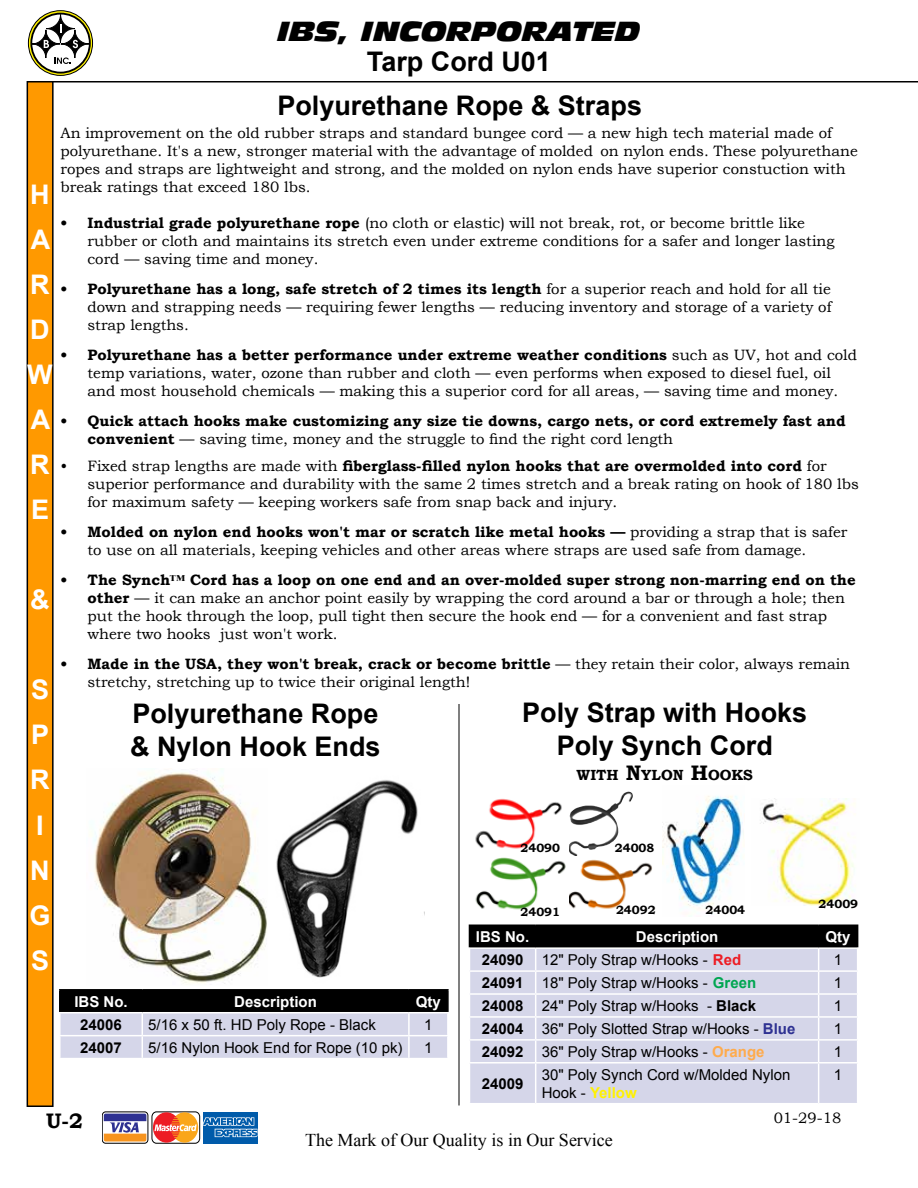
<style>
.page{position:relative;width:918px;height:1188px;background:#fff}
.page>*{position:absolute;margin:0;border:0;box-sizing:border-box;transform-origin:0 0}
.t1{font:700 27px/32.4px "Arial";color:#000}
.t2{font:italic 27px "Antique Olive Std Nord";color:#000}
.t3{font:700 27px/45px "Arial";color:#fff;text-align:justify}
.t4{font:700 21px "Bookman Old Style";color:#000}
.t5{font:18px "Times New Roman";color:#000}
.t6{font:15px/18px "Bookman Old Style";color:#000}
.t7{font:15px/18px "Arial";color:#000}
.t8{font:700 15px/18px "Bookman Old Style";color:#000}
.t9{font:700 15px "Arial";color:#fff}
.t10{font:700 15px "Arial";color:#000}
.t11{font:700 14.7px "Bookman Old Style";color:#000}
.t12{font:700 12px "Bookman Old Style";color:#000}
.s1{font-weight:700}
.s2{font-weight:400}
.s3{font-size:21px}
.s4{font-weight:700;color:#ed1c24}
.s5{font-weight:700;color:#00a651}
.s6{font-weight:700;color:#2e3192}
.s7{font-weight:700;color:#ffab4c}
.s8{font-weight:700;color:#fff200}
</style>
<div class="page">
<svg style="left:28px;top:11px;width:65px;height:64px"></svg>
<div style="left:28px;top:10px;width:65px;height:66px;border:1px solid #000;border-radius:50%"></div>
<svg style="left:31px;top:14px;width:59px;height:59px"></svg>
<div style="left:30px;top:13px;width:61px;height:61px;border:2px solid #000;border-radius:50%"></div>
<svg style="left:55px;top:58px;width:16px;height:6px"></svg>
<svg style="left:61px;top:30px;width:28px;height:28px"></svg>
<div style="left:61px;top:30px;width:28px;height:28px;border:1px solid #000;border-radius:50%"></div>
<svg style="left:32px;top:30px;width:28px;height:28px"></svg>
<div style="left:32px;top:30px;width:28px;height:28px;border:1px solid #000;border-radius:50%"></div>
<svg style="left:46px;top:15px;width:29px;height:28px"></svg>
<div style="left:46px;top:14px;width:29px;height:29px;border:1px solid #000;border-radius:50%"></div>
<svg style="left:60px;top:24px;width:2px;height:8px"></svg>
<svg style="left:44px;top:40px;width:5px;height:8px"></svg>
<svg style="left:73px;top:40px;width:5px;height:8px"></svg>
<hr style="left:27px;top:81px;width:891px;height:1px;background:#000">
<div style="left:102px;top:1112px;width:46px;height:31px;border:1px solid #000;border-radius:4px"></div>
<svg style="left:104px;top:1114px;width:42px;height:28px"></svg>
<div style="left:152px;top:1112px;width:48px;height:31px;border:1px solid #000;border-radius:5px"></div>
<svg style="left:153px;top:1112px;width:44px;height:31px"></svg>
<div style="left:203px;top:1112px;width:55px;height:31px;background:#005baa"></div>
<svg style="left:203px;top:1117px;width:55px;height:20px"></svg>
<div style="left:27px;top:82px;width:26px;height:1024px;background:#f90"></div>
<div style="left:27px;top:81px;width:27px;height:1026px;border:2px solid #000"></div>
<hr style="left:59px;top:989px;width:83px;height:2px;background:#000">
<hr style="left:59px;top:991px;width:2px;height:21px;background:#000">
<hr style="left:142px;top:989px;width:267px;height:2px;background:#000">
<hr style="left:409px;top:989px;width:40px;height:2px;background:#000">
<hr style="left:447px;top:991px;width:2px;height:21px;background:#000">
<svg style="left:60px;top:991px;width:388px;height:67px;background:#9494a0"></svg>
<hr style="left:409px;top:1035px;width:40px;height:1px;background:#fff">
<hr style="left:408px;top:1036px;width:2px;height:22px;background:#fff">
<hr style="left:447px;top:1036px;width:2px;height:22px;background:#fff">
<img style="left:569px;top:792px;width:59px;height:54px">
<img style="left:760px;top:798px;width:95px;height:108px">
<img style="left:93px;top:770px;width:325px;height:214px">
<hr style="left:459px;top:704px;width:1px;height:401px;background:#000">
<img style="left:475px;top:798px;width:87px;height:112px">
<img style="left:663px;top:796px;width:80px;height:113px">
<img style="left:561px;top:856px;width:91px;height:54px">
<div style="left:470px;top:1064px;width:387px;height:39px;background:#d5d6e9"></div>
<svg style="left:469px;top:925px;width:389px;height:137px;background:#b4b5c4"></svg>
<hr style="left:535px;top:1064px;width:1px;height:39px;background:#fff">
<hr style="left:818px;top:1064px;width:1px;height:39px;background:#fff">
<h1 class="t2" style="left:277px;top:14px;width:365px">IBS, INCORPORATED</h1>
<h1 class="t1" style="left:367px;top:46px;width:186px">Tarp Cord U01</h1>
<h1 class="t1" style="left:277px;top:90px;width:366px">Polyurethane Rope &amp; Straps</h1>
<p class="t6" style="left:61px;top:124px;width:799px">An improvement on the old rubber straps and standard bungee cord — a new high tech material made of polyurethane. It's a new, stronger material with the advantage of molded on nylon ends. These polyurethane ropes and straps are lightweight and strong, and the molded on nylon ends have superior constuction with break ratings that exceed 180 lbs.</p>
<p class="t6" style="left:88px;top:214px;width:749px;text-indent:-27px"><span class="s1">• Industrial grade polyurethane rope</span> (no cloth or elastic) will not break, rot, or become brittle like rubber or cloth and maintains its stretch even under extreme conditions for a safer and longer lasting cord — saving time and money.</p>
<p class="t6" style="left:88px;top:280px;width:746px;text-align:justify;text-indent:-27px"><span class="s1">• Polyurethane has a long, safe stretch of 2 times its length</span> for a superior reach and hold for all tie down and strapping needs — requiring fewer lengths — reducing inventory and storage of a variety of strap lengths.</p>
<p class="t6" style="left:61px;top:346px;width:798px;text-align:center"><span class="s1">• Polyurethane has a better performance under extreme weather conditions</span> such as UV, hot and cold temp variations, water, ozone than rubber and cloth — even performs when exposed to diesel fuel, oil<br>and most household chemicals — making this a superior cord for all areas, — saving time and money.</p>
<p class="t8" style="left:88px;top:412px;width:760px;text-indent:-27px">• Quick attach hooks make customizing any size tie downs, cargo nets, or cord extremely fast and convenient <span class="s2">— saving time, money and the struggle to find the right cord length</span></p>
<p class="t6" style="left:88px;top:457px;width:773px;text-indent:-27px">• Fixed strap lengths are made with <span class="s1">fiberglass-filled nylon hooks that are overmolded into cord</span> for superior performance and durability with the same 2 times stretch and a break rating on hook of 180 lbs for maximum safety — keeping workers safe from snap back and injury.</p>
<p class="t6" style="left:88px;top:523px;width:761px;text-indent:-27px"><span class="s1">• Molded on nylon end hooks won't mar or scratch like metal hooks —</span> providing a strap that is safer to use on all materials, keeping vehicles and other areas where straps are used safe from damage.</p>
<p class="t6" style="left:88px;top:571px;width:770px;text-indent:-27px"><span class="s1">• The Synch™ Cord has a loop on one end and an over-molded super strong non-marring end on the other</span> — it can make an anchor point easily by wrapping the cord around a bar or through a hole; then put the hook through the loop, pull tight then secure the hook end — for a convenient and fast strap where two hooks just won't work.</p>
<p class="t6" style="left:88px;top:655px;width:764px;text-indent:-27px"><span class="s1">• Made in the USA, they won't break, crack or become brittle</span> — they retain their color, always remain stretchy, stretching up to twice their original length!</p>
<h1 class="t3" style="left:27px;top:173px;width:27px">H A R D W A R E</h1>
<h1 class="t3" style="left:30px;top:578px;width:21px">&amp;</h1>
<h1 class="t3" style="left:30px;top:668px;width:23px;text-align:left">S<br>P<br>R<br>I<br>N<br>G<br>S</h1>
<h1 class="t1" style="left:522px;top:697px;width:287px;text-align:center">Poly Strap with Hooks<br>Poly Synch Cord</h1>
<p class="t11" style="left:577px;top:764px;width:178px">WITH <span class="s3">N</span>YLON <span class="s3">H</span>OOKS</p>
<h1 class="t1" style="left:130px;top:699px;width:252px">Polyurethane Rope &amp; Nylon Hook Ends</h1>
<p class="t12" style="left:615px;top:839px;width:41px">24008</p>
<p class="t12" style="left:521px;top:839px;width:41px">24090</p>
<p class="t12" style="left:819px;top:895px;width:41px">24009</p>
<p class="t12" style="left:616px;top:902px;width:41px">24092</p>
<p class="t12" style="left:706px;top:901px;width:41px">24004</p>
<p class="t12" style="left:521px;top:903px;width:41px">24091</p>
<p class="t9" style="left:476px;top:927px;width:55px">IBS No.</p>
<p class="t9" style="left:636px;top:927px;width:84px">Description</p>
<p class="t9" style="left:826px;top:927px;width:27px">Qty</p>
<p class="t7" style="left:482px;top:951px;width:261px"><span class="s1">24090</span> 12" Poly Strap w/Hooks - <span class="s4">Red</span></p>
<p class="t7" style="left:834px;top:951px;width:10px">1</p>
<p class="t7" style="left:482px;top:974px;width:276px"><span class="s1">24091</span> 18" Poly Strap w/Hooks - <span class="s5">Green</span></p>
<p class="t7" style="left:834px;top:974px;width:10px">1</p>
<p class="t7" style="left:482px;top:997px;width:276px"><span class="s1">24008</span> 24" Poly Strap w/Hooks - <span class="s1">Black</span></p>
<p class="t7" style="left:834px;top:997px;width:10px">1</p>
<p class="t7" style="left:482px;top:1020px;width:315px"><span class="s1">24004</span> 36" Poly Slotted Strap w/Hooks - <span class="s6">Blue</span></p>
<p class="t7" style="left:834px;top:1020px;width:10px">1</p>
<p class="t7" style="left:482px;top:1043px;width:284px"><span class="s1">24092</span> 36" Poly Strap w/Hooks - <span class="s7">Orange</span></p>
<p class="t7" style="left:834px;top:1043px;width:10px">1</p>
<p class="t10" style="left:482px;top:1073px;width:43px">24009</p>
<p class="t7" style="left:542px;top:1066px;width:250px">30" Poly Synch Cord w/Molded Nylon<br>Hook - <span class="s8">Yellow</span></p>
<p class="t7" style="left:834px;top:1066px;width:10px">1</p>
<p class="t9" style="left:74px;top:991px;width:55px">IBS No.</p>
<p class="t9" style="left:234px;top:991px;width:84px">Description</p>
<p class="t9" style="left:416px;top:991px;width:27px">Qty</p>
<p class="t10" style="left:80px;top:1014px;width:43px">24006</p>
<p class="t7" style="left:148px;top:1016px;width:229px">5/16 x 50 ft. HD Poly Rope - Black</p>
<p class="t7" style="left:424px;top:1016px;width:10px">1</p>
<p class="t10" style="left:80px;top:1037px;width:43px">24007</p>
<p class="t7" style="left:148px;top:1038px;width:256px">5/16 Nylon Hook End for Rope (10 pk)</p>
<p class="t7" style="left:424px;top:1038px;width:10px">1</p>
<h2 class="t4" style="left:46px;top:1106px;width:38px">U-2</h2>
<p class="t6" style="left:774px;top:1109px;width:69px">01-29-18</p>
<p class="t5" style="left:305px;top:1128px;width:309px">The Mark of Our Quality is in Our Service</p>
</div>
